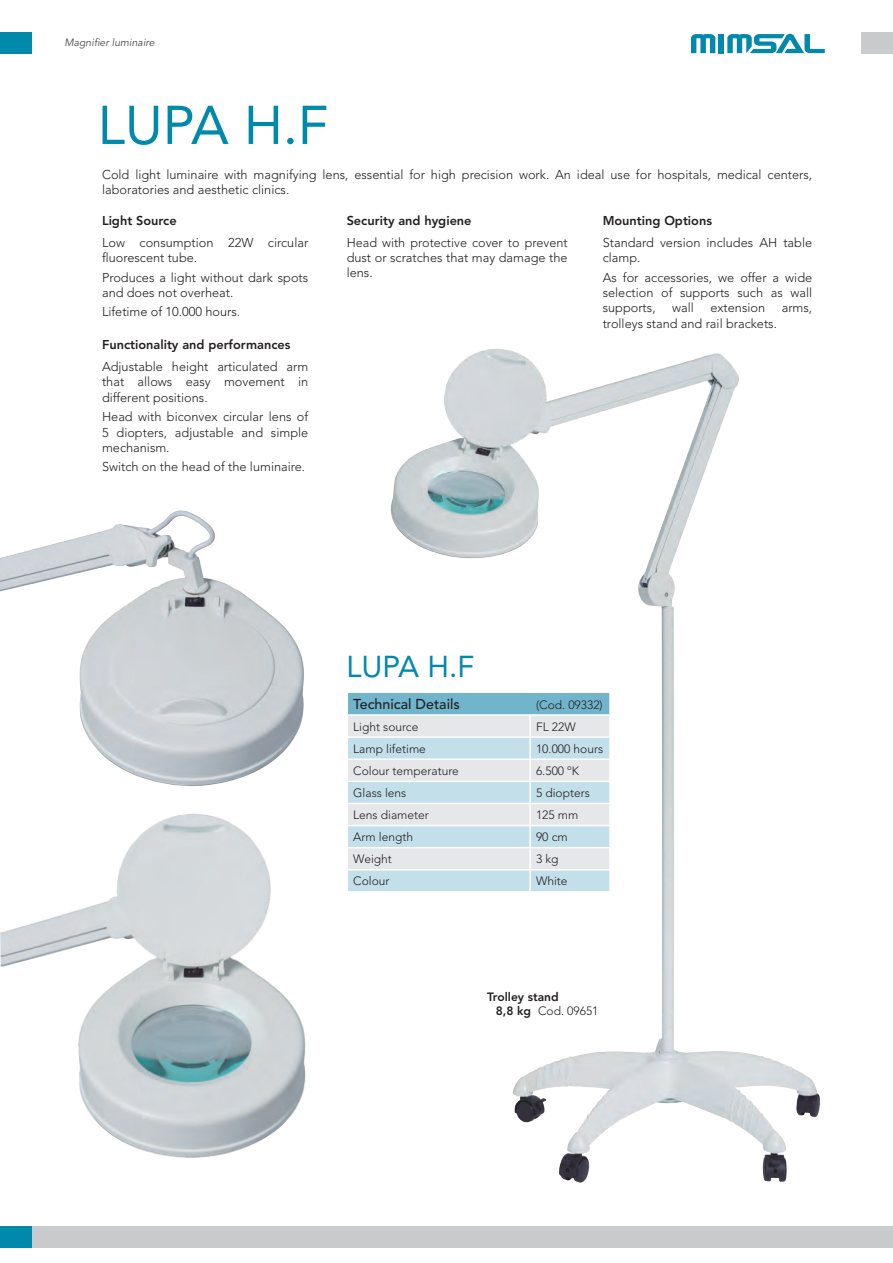
<style>
.page{position:relative;width:893px;height:1263px;background:#fff}
.page>*{position:absolute;margin:0;border:0;box-sizing:border-box;transform-origin:0 0}
.t1{font:54px "Avenir LT Std";color:#0089aa}
.t2{font:30px "Avenir LT Std";color:#0089aa}
.t3{font:500 14.25px "Avenir LT Std";color:#231f20}
.t4{font:300 12.75px/15.3px "Avenir LT Std";color:#231f20}
.t5{font:800 12.75px "Avenir LT Std";color:#231f20}
.t6{font:300 12px "Avenir LT Std";color:#231f20}
.t7{font:800 12px "Avenir LT Std";color:#231f20}
.t8{font:italic 10.5px "Avenir LT Std";color:#4b4c4d}
.s1{font-weight:800}
</style>
<div class="page">
<div style="left:0;top:32px;width:32px;height:21px;background:#0089aa"></div>
<div style="left:861px;top:32px;width:32px;height:21px;background:#c9cacc"></div>
<svg style="left:691px;top:34px;width:24px;height:19px"></svg>
<div style="left:719px;top:34px;width:5px;height:19px;background:#0089aa"></div>
<svg style="left:727px;top:34px;width:98px;height:19px"></svg>
<div style="left:32px;top:1226px;width:861px;height:22px;background:#c9cacc"></div>
<div style="left:0;top:1226px;width:32px;height:22px;background:#0089aa"></div>
<img style="left:390px;top:349px;width:430px;height:834px">
<img style="left:0;top:814px;width:306px;height:344px">
<img style="left:0;top:510px;width:304px;height:276px">
<div style="left:347px;top:692px;width:263px;height:23px;background:#70b5cc"></div>
<svg style="left:348px;top:716px;width:261px;height:175px;background:#d4e3e9"></svg>
<hr style="left:346px;top:691px;width:184px;height:2px;background:#fff">
<hr style="left:346px;top:693px;width:2px;height:21px;background:#fff">
<hr style="left:530px;top:691px;width:81px;height:2px;background:#fff">
<hr style="left:609px;top:693px;width:2px;height:21px;background:#fff">
<hr style="left:346px;top:714px;width:184px;height:2px;background:#fff">
<hr style="left:530px;top:714px;width:81px;height:2px;background:#fff">
<hr style="left:529px;top:716px;width:2px;height:20px;background:#fff">
<hr style="left:609px;top:716px;width:2px;height:20px;background:#fff">
<hr style="left:346px;top:736px;width:184px;height:2px;background:#fff">
<hr style="left:530px;top:736px;width:81px;height:2px;background:#fff">
<hr style="left:529px;top:738px;width:2px;height:20px;background:#fff">
<hr style="left:609px;top:738px;width:2px;height:20px;background:#fff">
<hr style="left:346px;top:758px;width:184px;height:2px;background:#fff">
<hr style="left:530px;top:758px;width:81px;height:2px;background:#fff">
<hr style="left:529px;top:760px;width:2px;height:20px;background:#fff">
<hr style="left:609px;top:760px;width:2px;height:20px;background:#fff">
<hr style="left:346px;top:780px;width:184px;height:2px;background:#fff">
<hr style="left:530px;top:780px;width:81px;height:2px;background:#fff">
<hr style="left:529px;top:782px;width:2px;height:21px;background:#fff">
<hr style="left:609px;top:782px;width:2px;height:21px;background:#fff">
<hr style="left:346px;top:803px;width:184px;height:1px;background:#fff">
<hr style="left:530px;top:803px;width:81px;height:1px;background:#fff">
<hr style="left:529px;top:804px;width:2px;height:21px;background:#fff">
<hr style="left:609px;top:804px;width:2px;height:21px;background:#fff">
<hr style="left:346px;top:825px;width:184px;height:1px;background:#fff">
<hr style="left:530px;top:825px;width:81px;height:1px;background:#fff">
<hr style="left:529px;top:826px;width:2px;height:21px;background:#fff">
<hr style="left:609px;top:826px;width:2px;height:21px;background:#fff">
<hr style="left:346px;top:847px;width:184px;height:1px;background:#fff">
<hr style="left:530px;top:847px;width:81px;height:1px;background:#fff">
<hr style="left:529px;top:848px;width:2px;height:21px;background:#fff">
<hr style="left:609px;top:848px;width:2px;height:21px;background:#fff">
<hr style="left:346px;top:869px;width:184px;height:1px;background:#fff">
<hr style="left:530px;top:869px;width:81px;height:1px;background:#fff">
<hr style="left:529px;top:870px;width:2px;height:21px;background:#fff">
<hr style="left:609px;top:870px;width:2px;height:21px;background:#fff">
<hr style="left:346px;top:891px;width:184px;height:2px;background:#fff">
<hr style="left:530px;top:891px;width:81px;height:2px;background:#fff">
<p class="t8" style="left:64px;top:37px;width:92px">Magnifier luminaire</p>
<p class="t1" style="left:98px;top:94px;width:232px">LUPA H.F</p>
<p class="t4" style="left:102px;top:167px;width:712px">Cold light luminaire with magnifying lens, essential for high precision work. An ideal use for hospitals, medical centers, laboratories and aesthetic clinics.</p>
<p class="t5" style="left:102px;top:213px;width:76px">Light Source</p>
<p class="t4" style="left:102px;top:235px;width:208px">Low consumption 22W circular fluorescent tube.</p>
<p class="t4" style="left:102px;top:270px;width:208px">Produces a light without dark spots and does not overheat.</p>
<p class="t4" style="left:102px;top:304px;width:140px">Lifetime of 10.000 hours.</p>
<p class="t5" style="left:102px;top:337px;width:190px">Functionality and performances</p>
<p class="t4" style="left:102px;top:359px;width:208px;text-align:justify">Adjustable height articulated arm that allows easy movement in different positions.</p>
<p class="t4" style="left:102px;top:409px;width:208px;text-align:justify">Head with biconvex circular lens of 5 diopters, adjustable and simple mechanism.</p>
<p class="t4" style="left:102px;top:459px;width:205px">Switch on the head of the luminaire.</p>
<p class="t5" style="left:347px;top:213px;width:126px">Security and hygiene</p>
<p class="t4" style="left:347px;top:235px;width:222px;text-align:justify">Head with protective cover to prevent dust or scratches that may damage the lens.</p>
<p class="t5" style="left:603px;top:213px;width:111px">Mounting Options</p>
<p class="t4" style="left:603px;top:235px;width:211px">Standard version includes AH table clamp.</p>
<p class="t4" style="left:603px;top:270px;width:211px;text-align:justify">As for accessories, we offer a wide selection of supports such as wall supports,</p>
<p class="t4" style="left:672px;top:300px;width:23px">wall</p>
<p class="t4" style="left:710px;top:300px;width:56px">extension</p>
<p class="t4" style="left:782px;top:300px;width:32px">arms,</p>
<p class="t4" style="left:603px;top:315px;width:176px">trolleys stand and rail brackets.</p>
<p class="t2" style="left:346px;top:649px;width:129px">LUPA H.F</p>
<p class="t3" style="left:353px;top:696px;width:108px">Technical Details</p>
<p class="t6" style="left:353px;top:719px;width:67px">Light source</p>
<p class="t6" style="left:536px;top:719px;width:41px">FL 22W</p>
<p class="t6" style="left:353px;top:741px;width:74px">Lamp lifetime</p>
<p class="t6" style="left:536px;top:741px;width:69px">10.000 hours</p>
<p class="t6" style="left:353px;top:764px;width:107px">Colour temperature</p>
<p class="t6" style="left:536px;top:764px;width:45px">6.500 ºK</p>
<p class="t6" style="left:353px;top:786px;width:55px">Glass lens</p>
<p class="t6" style="left:536px;top:786px;width:55px">5 diopters</p>
<p class="t6" style="left:353px;top:808px;width:77px">Lens diameter</p>
<p class="t6" style="left:536px;top:808px;width:44px">125 mm</p>
<p class="t6" style="left:353px;top:830px;width:61px">Arm length</p>
<p class="t6" style="left:536px;top:830px;width:33px">90 cm</p>
<p class="t6" style="left:353px;top:852px;width:40px">Weight</p>
<p class="t6" style="left:536px;top:852px;width:24px">3 kg</p>
<p class="t6" style="left:353px;top:874px;width:38px">Colour</p>
<p class="t6" style="left:536px;top:874px;width:33px">White</p>
<p class="t6" style="left:536px;top:698px;width:68px">(Cod. 09332)</p>
<p class="t7" style="left:487px;top:989px;width:73px">Trolley stand</p>
<p class="t6" style="left:496px;top:1004px;width:104px"><span class="s1">8,8 kg</span> Cod. 09651</p>
</div>
